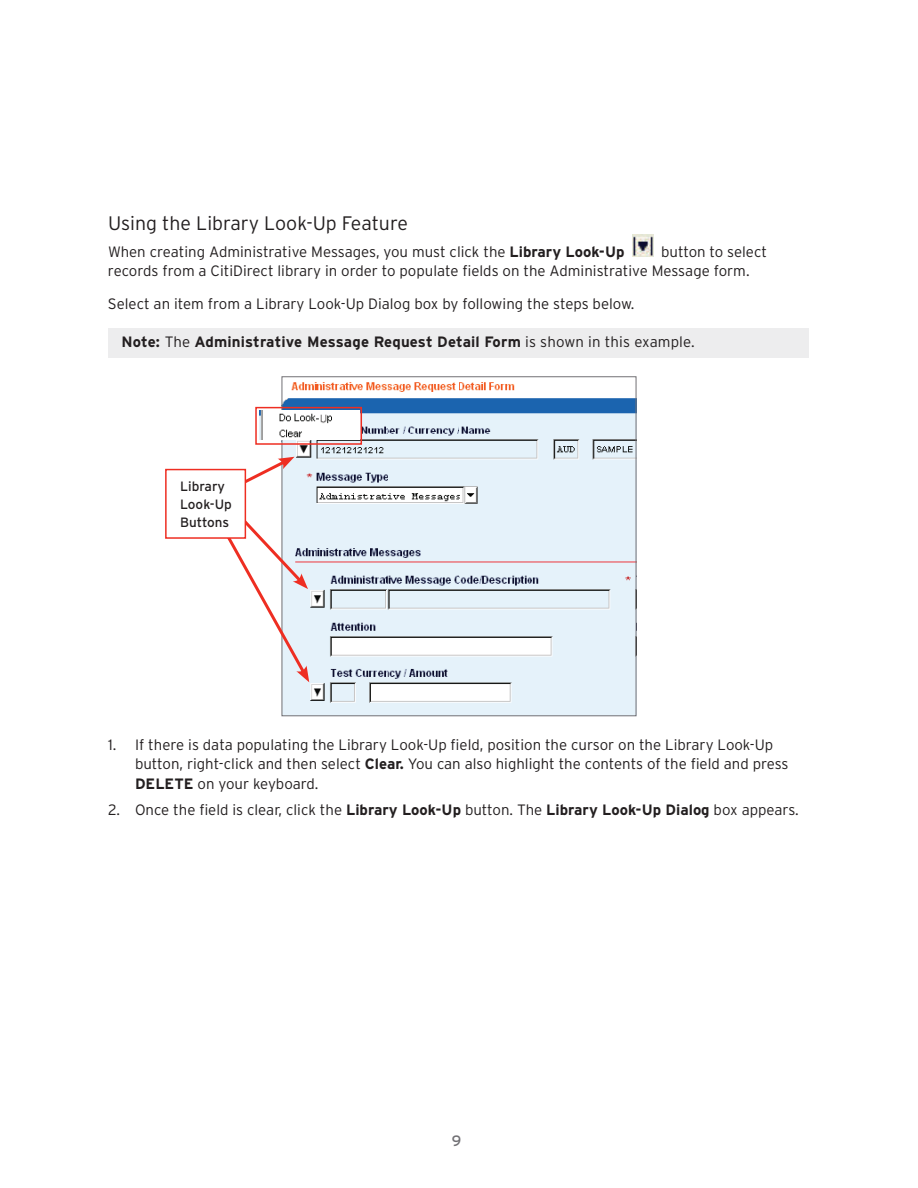
<style>
.page{position:relative;width:918px;height:1188px;background:#fff}
.page>*{position:absolute;margin:0;border:0;box-sizing:border-box;transform-origin:0 0}
.t1{font:300 19.5px "Interstate";color:#231f20}
.t2{font:300 15px/19.5px "Interstate";color:#231f20}
.t3{font:700 15px "Interstate";letter-spacing:.01em;color:#231f20}
.t4{font:15px "Interstate";color:#717074}
.t5{font:13.5px/18px "Interstate";color:#231f20}
.s1{font-weight:700}
.s2{font-weight:300}
</style>
<div class="page">
<img style="left:632px;top:234px;width:21px;height:23px">
<div style="left:108px;top:329px;width:700px;height:29px;background:#ededee"></div>
<img style="left:284px;top:382px;width:350px;height:332px">
<svg style="left:227px;top:509px;width:82px;height:173px"></svg>
<svg style="left:233px;top:457px;width:62px;height:33px"></svg>
<div style="left:166px;top:470px;width:79px;height:68px;background:#fff"></div>
<div style="left:165px;top:469px;width:81px;height:70px;border:2px solid #ee2e22"></div>
<img style="left:260px;top:410px;width:99px;height:30px">
<div style="left:255px;top:407px;width:107px;height:38px;border:2px solid #ee2e22"></div>
<h1 class="t1" style="left:108px;top:212px;width:302px">Using the Library Look-Up Feature</h1>
<p class="t2" style="left:108px;top:241px;width:518px">When creating Administrative Messages, you must click the <span class="s1">Library Look-Up</span></p>
<p class="t2" style="left:108px;top:241px;width:661px;text-indent:553px">button to select records from a CitiDirect library in order to populate fields on the Administrative Message form.</p>
<p class="t2" style="left:108px;top:294px;width:528px">Select an item from a Library Look-Up Dialog box by following the steps below.</p>
<p class="t3" style="left:122px;top:333px;width:575px">Note: <span class="s2">The</span> Administrative Message Request Detail Form <span class="s2">is shown in this example.</span></p>
<p class="t5" style="left:180px;top:477px;width:53px">Library<br>Look-Up<br>Buttons</p>
<p class="t2" style="left:135px;top:735px;width:655px;text-indent:-27px">1. If there is data populating the Library Look-Up field, position the cursor on the Library Look-Up button, right-click and then select <span class="s1">Clear.</span> You can also highlight the contents of the field and press<br><span class="s1">DELETE</span> on your keyboard.</p>
<p class="t2" style="left:108px;top:800px;width:692px">2. Once the field is clear, click the <span class="s1">Library Look-Up</span> button. The <span class="s1">Library Look-Up Dialog</span> box appears.</p>
<p class="t4" style="left:452px;top:1132px;width:11px">9</p>
</div>
